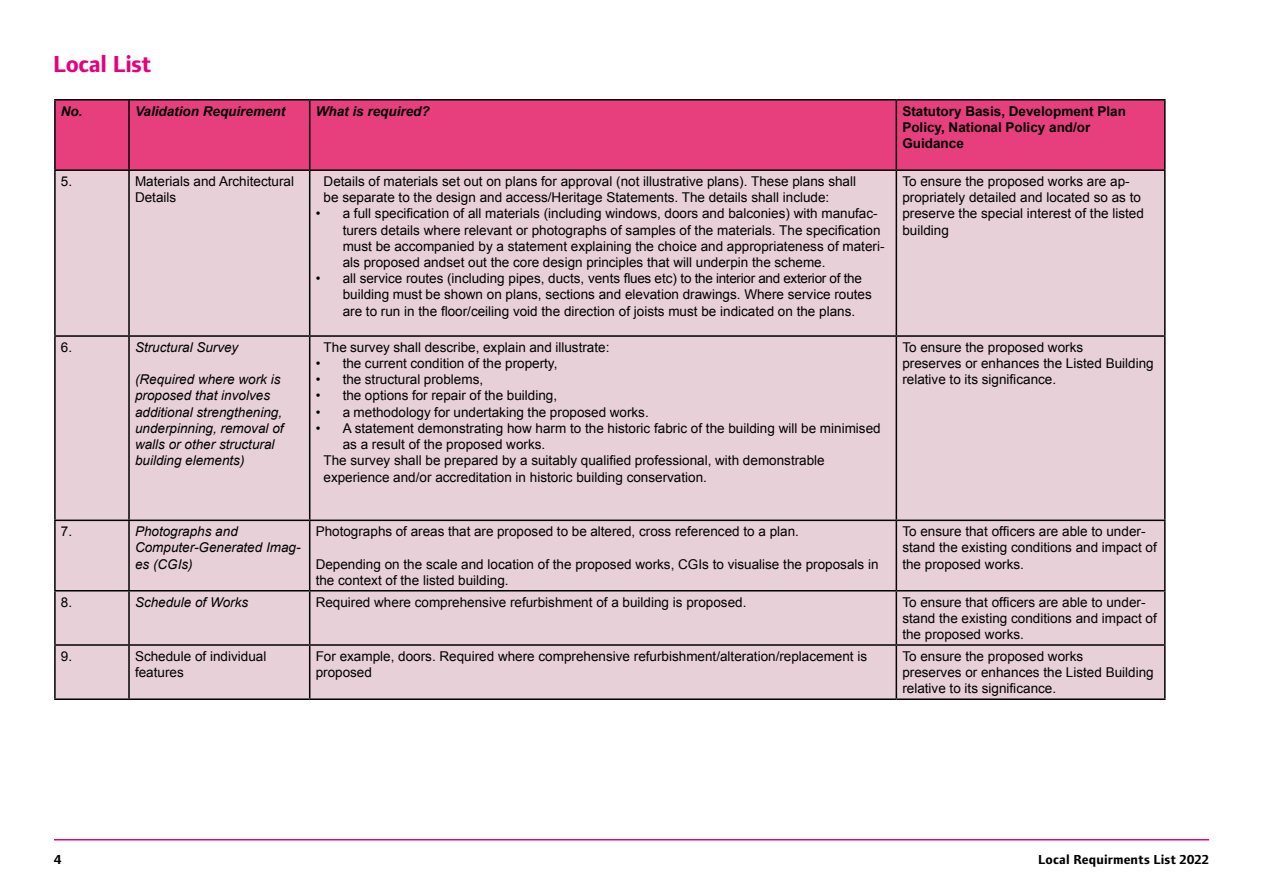
<style>
.page{position:relative;width:1263px;height:893px;background:#fff}
.page>*{position:absolute;margin:0;border:0;box-sizing:border-box;transform-origin:0 0}
.Sub_Sub_Heading_-_no{font:700 24px "Foundry Form Sans";letter-spacing:-.01em;color:#e6007d}
.Table_Paragraph{font:13.5px/16.2px "Arial";color:#000}
.t1{font:italic 13.5px/16.2px "Arial";color:#000}
.Annotation_text{font:13.5px/16.2px "Arial";color:#000}
.t2{font:700 13.5px "Arial";color:#000}
.t3{font:italic 700 13.5px "Arial";color:#000}
.t4{font:700 13.5px "Foundry Form Sans";letter-spacing:.015em;color:#000}
</style>
<div class="page">
<hr style="left:54px;top:839px;width:1155px;height:1px;background:#e6007d">
<div style="left:56px;top:101px;width:1108px;height:68px;background:#e73e7e"></div>
<div style="left:56px;top:171px;width:1108px;height:527px;background:#e7d0d7"></div>
<hr style="left:54px;top:99px;width:75px;height:2px;background:#000">
<hr style="left:54px;top:101px;width:2px;height:68px;background:#000">
<hr style="left:129px;top:99px;width:181px;height:2px;background:#000">
<hr style="left:128px;top:101px;width:2px;height:68px;background:#000">
<hr style="left:310px;top:99px;width:586px;height:2px;background:#000">
<hr style="left:309px;top:101px;width:1px;height:68px;background:#000">
<hr style="left:896px;top:99px;width:269px;height:2px;background:#000">
<hr style="left:895px;top:101px;width:2px;height:68px;background:#000">
<hr style="left:1164px;top:101px;width:1px;height:68px;background:#000">
<hr style="left:54px;top:169px;width:75px;height:2px;background:#000">
<hr style="left:54px;top:171px;width:2px;height:164px;background:#000">
<hr style="left:129px;top:169px;width:181px;height:2px;background:#000">
<hr style="left:128px;top:171px;width:2px;height:164px;background:#000">
<hr style="left:310px;top:169px;width:586px;height:2px;background:#000">
<hr style="left:309px;top:171px;width:1px;height:164px;background:#000">
<hr style="left:896px;top:169px;width:269px;height:2px;background:#000">
<hr style="left:895px;top:171px;width:2px;height:164px;background:#000">
<hr style="left:1164px;top:171px;width:1px;height:164px;background:#000">
<hr style="left:54px;top:335px;width:75px;height:2px;background:#000">
<hr style="left:54px;top:337px;width:2px;height:183px;background:#000">
<hr style="left:129px;top:335px;width:181px;height:2px;background:#000">
<hr style="left:128px;top:337px;width:2px;height:183px;background:#000">
<hr style="left:310px;top:335px;width:586px;height:2px;background:#000">
<hr style="left:309px;top:337px;width:1px;height:183px;background:#000">
<hr style="left:896px;top:335px;width:269px;height:2px;background:#000">
<hr style="left:895px;top:337px;width:2px;height:183px;background:#000">
<hr style="left:1164px;top:337px;width:1px;height:183px;background:#000">
<hr style="left:54px;top:520px;width:75px;height:1px;background:#000">
<hr style="left:54px;top:521px;width:2px;height:69px;background:#000">
<hr style="left:129px;top:520px;width:181px;height:1px;background:#000">
<hr style="left:128px;top:521px;width:2px;height:69px;background:#000">
<hr style="left:310px;top:520px;width:586px;height:1px;background:#000">
<hr style="left:309px;top:521px;width:1px;height:69px;background:#000">
<hr style="left:896px;top:520px;width:269px;height:1px;background:#000">
<hr style="left:895px;top:521px;width:2px;height:69px;background:#000">
<hr style="left:1164px;top:521px;width:1px;height:69px;background:#000">
<hr style="left:54px;top:590px;width:75px;height:1px;background:#000">
<hr style="left:54px;top:591px;width:2px;height:53px;background:#000">
<hr style="left:129px;top:590px;width:181px;height:1px;background:#000">
<hr style="left:128px;top:591px;width:2px;height:53px;background:#000">
<hr style="left:310px;top:590px;width:586px;height:1px;background:#000">
<hr style="left:309px;top:591px;width:1px;height:53px;background:#000">
<hr style="left:896px;top:590px;width:269px;height:1px;background:#000">
<hr style="left:895px;top:591px;width:2px;height:53px;background:#000">
<hr style="left:1164px;top:591px;width:1px;height:53px;background:#000">
<hr style="left:54px;top:644px;width:75px;height:2px;background:#000">
<hr style="left:54px;top:646px;width:2px;height:52px;background:#000">
<hr style="left:129px;top:644px;width:181px;height:2px;background:#000">
<hr style="left:128px;top:646px;width:2px;height:52px;background:#000">
<hr style="left:310px;top:644px;width:586px;height:2px;background:#000">
<hr style="left:309px;top:646px;width:1px;height:52px;background:#000">
<hr style="left:896px;top:644px;width:269px;height:2px;background:#000">
<hr style="left:895px;top:646px;width:2px;height:52px;background:#000">
<hr style="left:1164px;top:646px;width:1px;height:52px;background:#000">
<hr style="left:54px;top:698px;width:75px;height:2px;background:#000">
<hr style="left:129px;top:698px;width:181px;height:2px;background:#000">
<hr style="left:310px;top:698px;width:586px;height:2px;background:#000">
<hr style="left:896px;top:698px;width:269px;height:2px;background:#000">
<p class="Sub_Sub_Heading_-_no" style="left:53px;top:51px;width:100px">Local List</p>
<p class="t3" style="left:61px;top:102px;width:23px">No.</p>
<p class="t3" style="left:135px;top:102px;width:152px">Validation Requirement</p>
<p class="t3" style="left:316px;top:102px;width:116px">What is required?</p>
<p class="t2" style="left:902px;top:102px;width:225px">Statutory Basis, Development Plan</p>
<p class="t2" style="left:902px;top:118px;width:190px">Policy, National Policy and/or</p>
<p class="t2" style="left:902px;top:134px;width:63px">Guidance</p>
<p class="Table_Paragraph" style="left:61px;top:173px;width:13px">5.</p>
<p class="Table_Paragraph" style="left:135px;top:173px;width:161px">Materials and Architectural<br>Details</p>
<p class="Table_Paragraph" style="left:324px;top:173px;width:534px">Details of materials set out on plans for approval (not illustrative plans). These plans shall be separate to the design and access/Heritage Statements. The details shall include:</p>
<p class="Table_Paragraph" style="left:343px;top:206px;width:543px;text-indent:-27px">• a full specification of all materials (including windows, doors and balconies) with manufac&shy;turers details where relevant or photographs of samples of the materials. The specification must be accompanied by a statement explaining the choice and appropriateness of materi&shy;als proposed and set out the core design principles that will underpin the scheme.</p>
<p class="Table_Paragraph" style="left:343px;top:271px;width:531px;text-indent:-27px">• all service routes (including pipes, ducts, vents flues etc) to the interior and exterior of the building must be shown on plans, sections and elevation drawings. Where service routes are to run in the floor/ceiling void the direction of joists must be indicated on the plans.</p>
<p class="Table_Paragraph" style="left:902px;top:173px;width:243px">To ensure the proposed works are ap&shy;propriately detailed and located so as to preserve the special interest of the listed building</p>
<p class="Table_Paragraph" style="left:61px;top:339px;width:13px">6.</p>
<p class="t1" style="left:135px;top:339px;width:105px">Structural Survey</p>
<p class="t1" style="left:135px;top:372px;width:150px">(Required where work is proposed that involves additional strengthening, underpinning, removal of walls or other structural building elements)</p>
<p class="Table_Paragraph" style="left:324px;top:339px;width:287px">The survey shall describe, explain and illustrate:</p>
<p class="Table_Paragraph" style="left:316px;top:355px;width:243px">• the current condition of the property,</p>
<p class="Table_Paragraph" style="left:316px;top:372px;width:169px">• the structural problems,</p>
<p class="Table_Paragraph" style="left:316px;top:388px;width:243px">• the options for repair of the building,</p>
<p class="Table_Paragraph" style="left:316px;top:404px;width:335px">• a methodology for undertaking the proposed works.</p>
<p class="Table_Paragraph" style="left:343px;top:420px;width:539px;text-indent:-27px">• A statement demonstrating how harm to the historic fabric of the building will be minimised as a result of the proposed works.</p>
<p class="Table_Paragraph" style="left:323px;top:453px;width:503px">The survey shall be prepared by a suitably qualified professional, with demonstrable experience and/or accreditation in historic building conservation.</p>
<p class="Table_Paragraph" style="left:61px;top:523px;width:13px">7.</p>
<p class="t1" style="left:135px;top:523px;width:104px">Photographs and</p>
<p class="t1" style="left:135px;top:540px;width:167px">Computer-Generated Imag&shy;es (CGIs)</p>
<p class="Table_Paragraph" style="left:316px;top:523px;width:485px">Photographs of areas that are proposed to be altered, cross referenced to a plan.</p>
<p class="Table_Paragraph" style="left:316px;top:556px;width:564px">Depending on the scale and location of the proposed works, CGIs to visualise the proposals in the context of the listed building.</p>
<p class="Table_Paragraph" style="left:902px;top:339px;width:182px">To ensure the proposed works</p>
<p class="Table_Paragraph" style="left:902px;top:355px;width:253px">preserves or enhances the Listed Building relative to its significance.</p>
<p class="Table_Paragraph" style="left:902px;top:523px;width:256px">To ensure that officers are able to under&shy;stand the existing conditions and impact of the proposed works.</p>
<p class="Table_Paragraph" style="left:61px;top:594px;width:13px">8.</p>
<p class="t1" style="left:135px;top:594px;width:115px">Schedule of Works</p>
<p class="Annotation_text" style="left:316px;top:594px;width:432px">Required where comprehensive refurbishment of a building is proposed.</p>
<p class="Table_Paragraph" style="left:902px;top:594px;width:256px">To ensure that officers are able to under&shy;stand the existing conditions and impact of the proposed works.</p>
<p class="Table_Paragraph" style="left:61px;top:648px;width:13px">9.</p>
<p class="Table_Paragraph" style="left:135px;top:648px;width:133px">Schedule of individual features</p>
<p class="Annotation_text" style="left:316px;top:648px;width:553px">For example, doors. Required where comprehensive refurbishment/alteration/replacement is proposed</p>
<p class="Table_Paragraph" style="left:902px;top:648px;width:182px">To ensure the proposed works</p>
<p class="Table_Paragraph" style="left:902px;top:664px;width:253px">preserves or enhances the Listed Building relative to its significance.</p>
<p class="t4" style="left:54px;top:852px;width:9px">4</p>
<p class="t4" style="left:1038px;top:852px;width:172px">Local Requirments List 2022</p>
</div>
